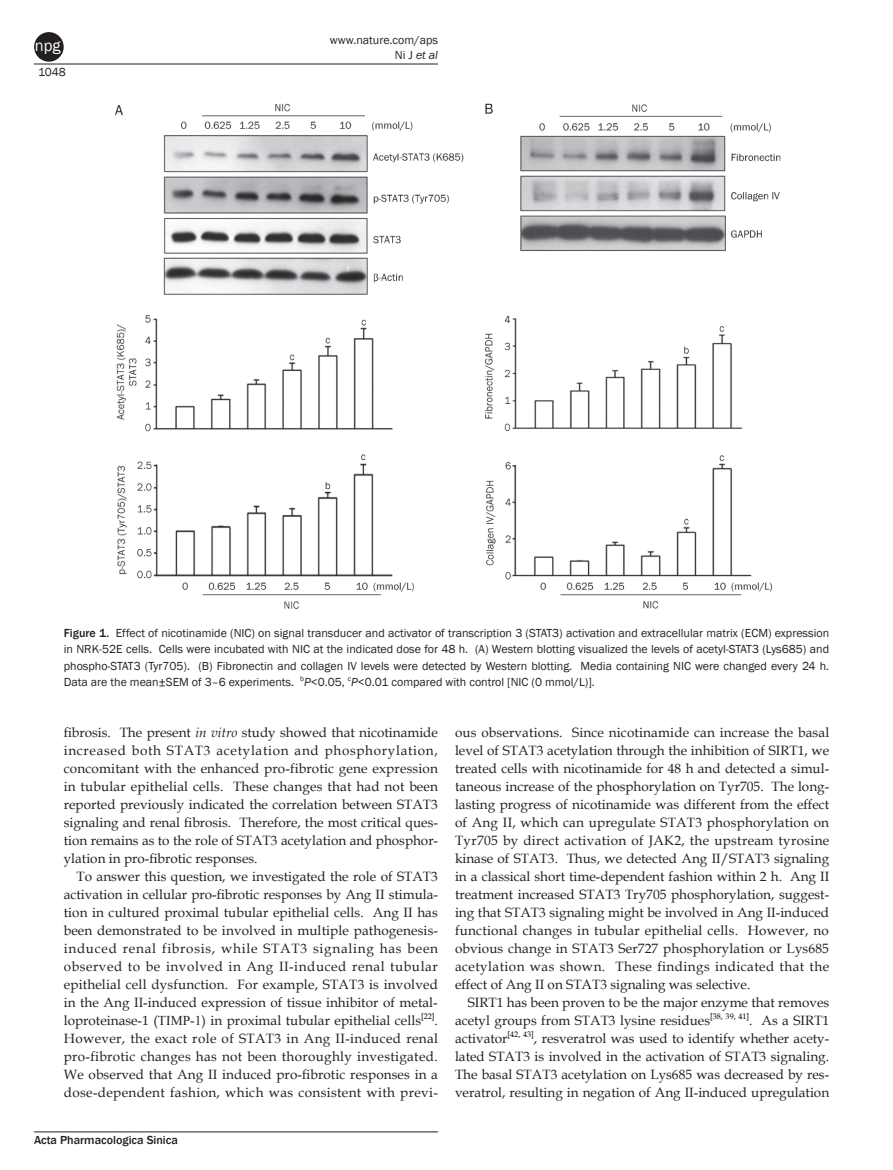
<style>
.page{position:relative;width:893px;height:1170px;background:#fff}
.page>*{position:absolute;margin:0;border:0;box-sizing:border-box;transform-origin:0 0}
.t1{font:16.5px "Franklin Gothic";color:#fff}
.t2{font:13.5px/18px "Book Antiqua";color:#231f20;text-align:justify}
.t3{font:13.5px "Book Antiqua 2";color:#231f20}
.t4{font:13.5px "Book Antiqua 2";letter-spacing:.03em;color:#231f20}
.t5{font:12px/16.5px "Franklin Gothic Book 2";color:#231f20;text-align:justify}
.t6{font:12px/15px "Franklin Gothic";color:#231f20;text-align:right}
.t7{font:500 12px "Franklin Gothic";color:#231f20}
.s1{font-style:italic}
.s2{font-weight:500}
.s3{font-family:"Franklin Gothic Book 2"}
.s4{font-family:"Franklin Gothic";font-style:italic}
.s5{font-family:"Book Antiqua"}
.s6{font-family:"Book Antiqua";font-style:italic}
.s7{font-family:"Times New Roman"}
.s8{font-family:"Book Antiqua 2"}
</style>
<div class="page">
<hr style="left:34px;top:64px;width:404px;height:1px;background:#231f20">
<hr style="left:34px;top:1131px;width:404px;height:1px;background:#231f20">
<div style="left:34px;top:32px;width:30px;height:30px;background:#231f20;border-radius:50%"></div>
<img style="left:115px;top:103px;width:666px;height:506px">
<p class="t1" style="left:35px;top:35px;width:27px">npg</p>
<p class="t5" style="left:38px;top:64px;width:29px">1048</p>
<p class="t6" style="left:330px;top:32px;width:110px">www.nature.com/aps<br>Ni J <span class="s1">et al</span></p>
<p class="t6" style="left:64px;top:625px;width:767px"><span class="s2">Figure 1.</span> Effect of nicotinamide (NIC) on signal transducer and activator of transcription 3 (<span class="s3">STAT3) activation and extracellular matrix (ECM) expression</span></p>
<p class="t5" style="left:64px;top:641px;width:767px">in NRK-52E cells. Cells were incubated with NIC at the indicated dose for 48 h. (A) Western blotting visualized the levels of acetyl-STAT3 (Lys685) and phospho-STAT3 (Tyr705). (B) Fibronectin and collagen IV levels were detected by Western blotting. Media containing NIC were changed every 24 h.<br>Data are the mean±SEM of 3–6 experiments. <sup>b</sup><span class="s4">P</span>&lt;0.05, <sup>c</sup><span class="s4">P</span>&lt;0.01 compared with control [NIC (0 mmol/L)].</p>
<p class="t3" style="left:64px;top:722px;width:376px"><span class="s5">fibrosis. The present</span> <span class="s6">in vitro</span> study showed that nicotinamide</p>
<p class="t2" style="left:64px;top:740px;width:376px">increased both STAT3 acetylation and phosphorylation, concomitant with the enhanced pro-fibrotic gene expression in tubular epithelial cells. These changes that had not been reported previously indicated the correlation between STAT3 signaling and renal fibrosis. Therefore, the most critical ques&shy;tion remains as to the role of STAT3 acetylation and phosphor&shy;ylation in pro-fibrotic responses.</p>
<p class="t2" style="left:64px;top:866px;width:376px;text-indent:13px">To answer this question, we investigated the role of STAT3 activation in cellular pro-fibrotic responses by Ang II stimula&shy;tion in cultured proximal tubular epithelial cells. Ang II has been demonstrated to be involved in multiple pathogenesis&shy;induced renal fibrosis, while STAT3 signaling has been observed to be involved in Ang II-induced renal tubular epithelial cell dysfunction. For example, STAT3 is involved in the Ang II-induced expression of tissue inhibitor of metal&shy;loproteinase-1 (<span class="s7">TIMP-1</span>) in proximal tubular epithelial cells<sup>[22]</sup><span class="s8">.<br></span>However, the exact role of STAT3 in Ang II-induced renal pro-fibrotic changes has not been thoroughly investigated.<br>We observed that Ang II induced pro-fibrotic responses in a dose-dependent fashion, which was consistent with previ<span class="s8">-</span></p>
<p class="t7" style="left:34px;top:1132px;width:145px">Acta Pharmacologica Sinica</p>
<p class="t2" style="left:455px;top:722px;width:376px">ous observations. Since nicotinamide can increase the basal level of STAT3 acetylation through the inhibition of SIRT1, we</p>
<p class="t3" style="left:455px;top:758px;width:376px">treated cells with nicotinamide for 48 h and detected a simul-</p>
<p class="t2" style="left:455px;top:776px;width:376px">taneous increase of the phosphorylation on Tyr705. The long&shy;lasting progress of nicotinamide was different from the effect of Ang II, which can upregulate STAT3 phosphorylation on Tyr705 by direct activation of JAK2, the upstream tyrosine kinase of STAT3. Thus, we detected Ang II/STAT3 signaling in a classical short time-dependent fashion within 2 h. Ang II treatment increased STAT3 Try705 phosphorylation, suggest&shy;ing that STAT3 signaling might be involved in Ang II-induced functional changes in tubular epithelial cells. However, no obvious change in STAT3 Ser727 phosphorylation or Lys685</p>
<p class="t4" style="left:455px;top:956px;width:376px">acetylation was shown. These findings indicated that the</p>
<p class="t2" style="left:455px;top:974px;width:297px">effect of Ang II on STAT3 signaling was selective.</p>
<p class="t2" style="left:468px;top:992px;width:363px">SIRT1 has been proven to be the major enzyme that removes</p>
<p class="t2" style="left:455px;top:1010px;width:376px">acetyl groups from STAT3 lysine residues<sup>[38,</sup> <sup>39,</sup> <sup>41]</sup>. As a SIRT1</p>
<p class="t3" style="left:455px;top:1028px;width:376px">activator<sup>[42,</sup> <sup>43]</sup>, resveratrol was used to identify whether acety-</p>
<p class="t2" style="left:455px;top:1046px;width:376px">lated STAT3 is involved in the activation of STAT3 signaling.<br>The basal STAT3 acetylation on Lys685 was decreased by res&shy;veratrol, resulting in negation of Ang II-induced upregulation</p>
</div>
